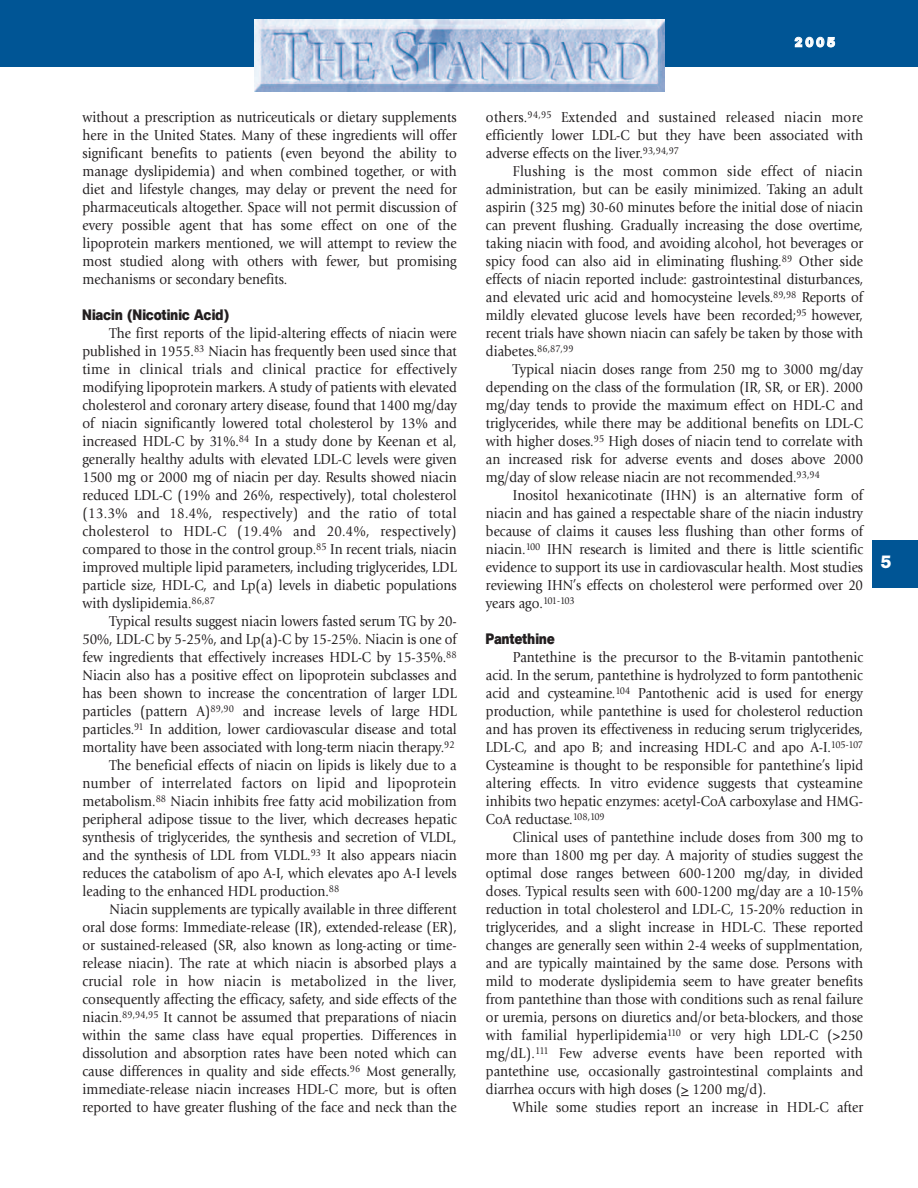
<style>
.page{position:relative;width:918px;height:1188px;background:#fff}
.page>*{position:absolute;margin:0;border:0;box-sizing:border-box;transform-origin:0 0}
.t1{font:700 18px "Agba";color:#fff}
.t2{font:15px/18px "Giovanni";color:#231f20;text-align:justify;scale:.9 1}
.t3{font:15px "Giovanni";letter-spacing:.02em;color:#231f20;scale:.9 1}
.t4{font:700 15px "Agba";color:#231f20;scale:.9 1}
.t5{font:700 13.5px "Agba";color:#fff}
</style>
<div class="page">
<div style="left:0;top:0;width:918px;height:68px;background:#005595"></div>
<div style="left:872px;top:540px;width:46px;height:47px;background:#005595"></div>
<img style="left:254px;top:20px;width:411px;height:72px">
<p class="t2" style="left:82px;top:109px;width:417px">without a prescription as nutriceuticals or dietary supplements here in the United States. Many of these ingredients will offer significant benefits to patients (even beyond the ability to manage dyslipidemia) and when combined together, or with diet and lifestyle changes, may delay or prevent the need for pharmaceuticals altogether. Space will not permit discussion of every possible agent that has some effect on one of the lipoprotein markers mentioned, we will attempt to review the most studied along with others with fewer, but promising mechanisms or secondary benefits.</p>
<p class="t4" style="left:82px;top:310px;width:165px">Niacin (Nicotinic Acid)</p>
<p class="t2" style="left:82px;top:325px;width:417px;text-indent:27px">The first reports of the lipid-altering effects of niacin were published in 1955.<sup>83</sup> Niacin has frequently been used since that time in clinical trials and clinical practice for effectively modifying lipoprotein markers. A study of patients with elevated cholesterol and coronary artery disease, found that 1400 mg/day of niacin significantly lowered total cholesterol by 13% and increased HDL-C by 31%.<sup>84</sup> In a study done by Keenan et al, generally healthy adults with elevated LDL-C levels were given 1500 mg or 2000 mg of niacin per day. Results showed niacin reduced LDL-C (19% and 26%, respectively), total cholesterol (13.3% and 18.4%, respectively) and the ratio of total cholesterol to HDL-C (19.4% and 20.4%, respectively) compared to those in the control group.<sup>85</sup> In recent trials, niacin improved multiple lipid parameters, including triglycerides, LDL particle size, HDL-C, and Lp(a) levels in diabetic populations with dyslipidemia.<sup>86,87</sup></p>
<p class="t2" style="left:110px;top:613px;width:387px">Typical results suggest niacin lowers fasted serum TG by 20-</p>
<p class="t2" style="left:82px;top:631px;width:418px">50%, LDL-C by 5-25%, and Lp(a)-C by 15-25%. Niacin is one of</p>
<p class="t2" style="left:82px;top:649px;width:417px">few ingredients that effectively increases HDL-C by 15-35%.<sup>88</sup></p>
<p class="t2" style="left:82px;top:667px;width:417px">Niacin also has a positive effect on lipoprotein subclasses and</p>
<p class="t2" style="left:82px;top:685px;width:417px">has been shown to increase the concentration of larger LDL</p>
<p class="t2" style="left:82px;top:703px;width:417px">particles (pattern A)<sup>89,90</sup> and increase levels of large HDL</p>
<p class="t2" style="left:82px;top:721px;width:417px">particles.<sup>91</sup> In addition, lower cardiovascular disease and total</p>
<p class="t2" style="left:83px;top:739px;width:415px">mortality have been associated with long-term niacin therapy.<sup>92</sup></p>
<p class="t2" style="left:110px;top:757px;width:387px">The beneficial effects of niacin on lipids is likely due to a</p>
<p class="t3" style="left:82px;top:777px;width:417px">number of interrelated factors on lipid and lipoprotein</p>
<p class="t2" style="left:82px;top:793px;width:417px">metabolism.<sup>88</sup> Niacin inhibits free fatty acid mobilization from</p>
<p class="t2" style="left:82px;top:811px;width:417px">peripheral adipose tissue to the liver, which decreases hepatic</p>
<p class="t2" style="left:82px;top:829px;width:417px">synthesis of triglycerides, the synthesis and secretion of VLDL,</p>
<p class="t2" style="left:82px;top:847px;width:417px">and the synthesis of LDL from VLDL.<sup>93</sup> It also appears niacin</p>
<p class="t2" style="left:82px;top:865px;width:417px">reduces the catabolism of apo A-I, which elevates apo A-I levels</p>
<p class="t2" style="left:82px;top:883px;width:287px">leading to the enhanced HDL production.<sup>88</sup></p>
<p class="t2" style="left:110px;top:901px;width:387px">Niacin supplements are typically available in three different</p>
<p class="t2" style="left:82px;top:919px;width:417px">oral dose forms: Immediate-release (IR), extended-release (ER),</p>
<p class="t2" style="left:82px;top:937px;width:417px">or sustained-released (SR, also known as long-acting or time-</p>
<p class="t2" style="left:82px;top:955px;width:417px">release niacin). The rate at which niacin is absorbed plays a</p>
<p class="t3" style="left:82px;top:975px;width:417px">crucial role in how niacin is metabolized in the liver,</p>
<p class="t2" style="left:82px;top:991px;width:417px">consequently affecting the efficacy, safety, and side effects of the</p>
<p class="t2" style="left:82px;top:1009px;width:417px">niacin.<sup>89,94,95</sup> It cannot be assumed that preparations of niacin</p>
<p class="t2" style="left:82px;top:1027px;width:417px">within the same class have equal properties. Differences in</p>
<p class="t2" style="left:82px;top:1045px;width:417px">dissolution and absorption rates have been noted which can</p>
<p class="t2" style="left:82px;top:1063px;width:417px">cause differences in quality and side effects.<sup>96</sup> Most generally,</p>
<p class="t2" style="left:82px;top:1081px;width:417px">immediate-release niacin increases HDL-C more, but is often</p>
<p class="t2" style="left:82px;top:1099px;width:417px">reported to have greater flushing of the face and neck than the</p>
<p class="t5" style="left:795px;top:37px;width:42px">2005</p>
<p class="t2" style="left:486px;top:109px;width:421px">others.<sup>94,95</sup> Extended and sustained released niacin more efficiently lower LDL-C but they have been associated with adverse effects on the liver.<sup>93,94,97</sup></p>
<p class="t2" style="left:486px;top:163px;width:421px;text-indent:27px">Flushing is the most common side effect of niacin administration, but can be easily minimized. Taking an adult aspirin (325 mg) 30-60 minutes before the initial dose of niacin can prevent flushing. Gradually increasing the dose overtime, taking niacin with food, and avoiding alcohol, hot beverages or spicy food can also aid in eliminating flushing.<sup>89</sup> Other side effects of niacin reported include: gastrointestinal disturbances, and elevated uric acid and homocysteine levels.<sup>89,98</sup> Reports of mildly elevated glucose levels have been recorded;<sup>95</sup> however, recent trials have shown niacin can safely be taken by those with diabetes.<sup>86,87,99</sup></p>
<p class="t2" style="left:486px;top:361px;width:421px;text-indent:27px">Typical niacin doses range from 250 mg to 3000 mg/day depending on the class of the formulation (IR, SR, or ER). 2000 mg/day tends to provide the maximum effect on HDL-C and triglycerides, while there may be additional benefits on LDL-C with higher doses.<sup>95</sup> High doses of niacin tend to correlate with an increased risk for adverse events and doses above 2000 mg/day of slow release niacin are not recommended.<sup>93,94</sup></p>
<p class="t2" style="left:486px;top:487px;width:421px;text-indent:27px">Inositol hexanicotinate (IHN) is an alternative form of niacin and has gained a respectable share of the niacin industry because of claims it causes less flushing than other forms of niacin.<sup>100</sup> IHN research is limited and there is little scientific evidence to support its use in cardiovascular health. Most studies reviewing IHN’s effects on cholesterol were performed over 20 years ago.<sup>101-103</sup></p>
<p class="t4" style="left:486px;top:634px;width:78px">Pantethine</p>
<p class="t2" style="left:486px;top:649px;width:421px;text-indent:27px">Pantethine is the precursor to the B-vitamin pantothenic acid. In the serum, pantethine is hydrolyzed to form pantothenic acid and cysteamine.<sup>104</sup> Pantothenic acid is used for energy production, while pantethine is used for cholesterol reduction and has proven its effectiveness in reducing serum triglycerides, LDL-C, and apo B; and increasing HDL-C and apo A-I.<sup>105-107<br></sup>Cysteamine is thought to be responsible for pantethine’s lipid altering effects. In vitro evidence suggests that cysteamine inhibits two hepatic enzymes: acetyl-CoA carboxylase and HMG-CoA reductase.<sup>108,109</sup></p>
<p class="t2" style="left:486px;top:829px;width:421px;text-indent:27px">Clinical uses of pantethine include doses from 300 mg to more than 1800 mg per day. A majority of studies suggest the optimal dose ranges between 600-1200 mg/day, in divided doses. Typical results seen with 600-1200 mg/day are a 10-15% reduction in total cholesterol and LDL-C, 15-20% reduction in triglycerides, and a slight increase in HDL-C. These reported changes are generally seen within 2-4 weeks of supplmentation, and are typically maintained by the same dose. Persons with mild to moderate dyslipidemia seem to have greater benefits from pantethine than those with conditions such as renal failure or uremia, persons on diuretics and/or beta-blockers, and those with familial hyperlipidemia<sup>110</sup> or very high LDL-C (&gt;250 mg/dL).<sup>111</sup> Few adverse events have been reported with pantethine use, occasionally gastrointestinal complaints and diarrhea occurs with high doses (&gt; 1200 mg/d).</p>
<p class="t2" style="left:513px;top:1099px;width:391px">While some studies report an increase in HDL-C after</p>
<p class="t1" style="left:881px;top:555px;width:12px">5</p>
</div>
